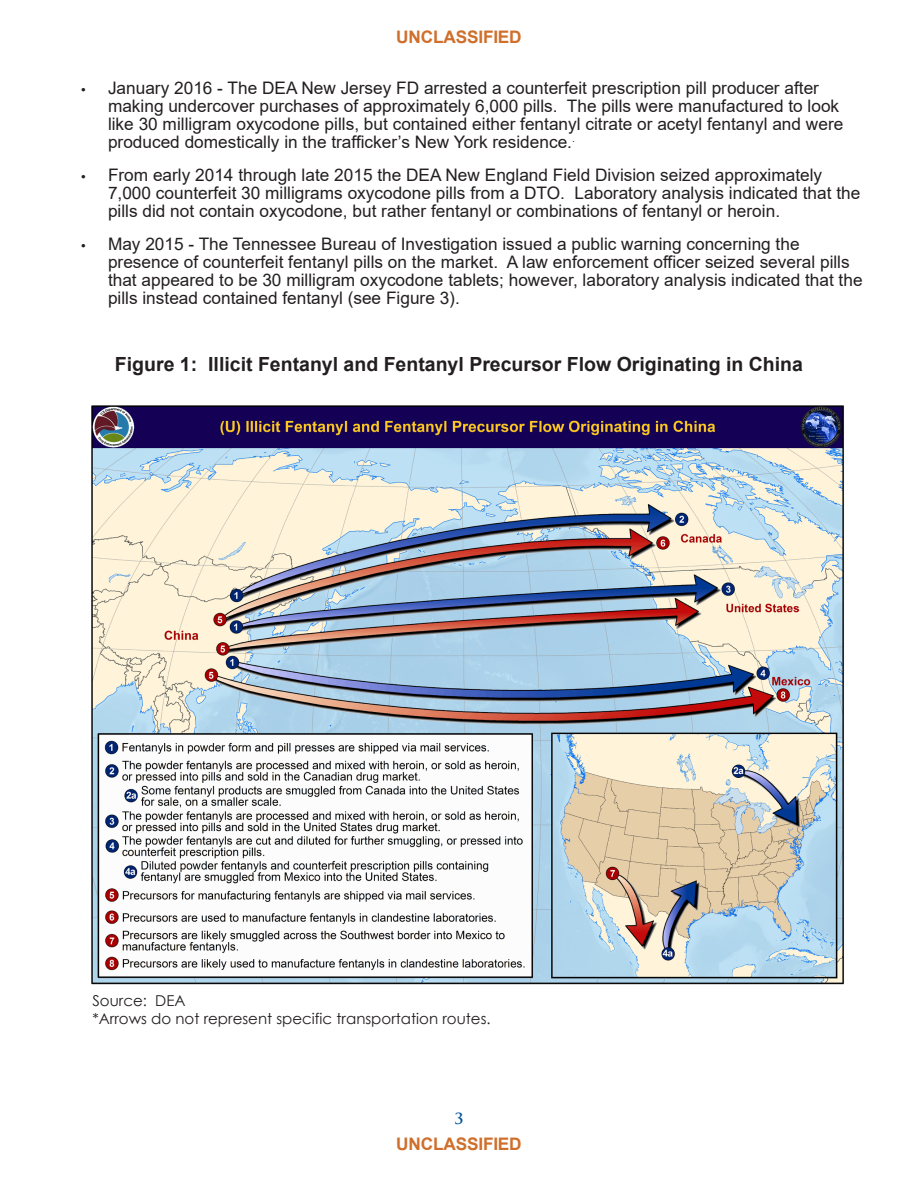
<style>
.page{position:relative;width:918px;height:1188px;background:#fff}
.page>*{position:absolute;margin:0;border:0;box-sizing:border-box;transform-origin:0 0}
.t1{font:700 19.5px "Arial";color:#231f20}
.t2{font:17.25px/18px "Arial";color:#231f20}
.t3{font:700 17.25px "Arial";letter-spacing:-.01em;color:#cf6f2b}
.t4{font:15px "Century Gothic";color:#231f20}
.t5{font:700 15px "Trajan Pro";color:#01549d}
.s1{font-family:"Myriad Pro";font-size:16.5px}
</style>
<div class="page">
<img style="left:91px;top:405px;width:753px;height:580px">
<p class="t3" style="left:396px;top:24px;width:127px">UNCLASSIFIED</p>
<p class="t2" style="left:108px;top:78px;width:737px;text-indent:-27px"><span class="s1">•</span> January 2016 - The DEA New Jersey FD arrested a counterfeit prescription pill producer after making undercover purchases of approximately 6,000 pills. The pills were manufactured to look like 30 milligram oxycodone pills, but contained either fentanyl citrate or acetyl fentanyl and were produced domestically in the trafficker’s New York residence.<sup>.</sup></p>
<p class="t2" style="left:108px;top:165px;width:754px;text-indent:-27px"><span class="s1">•</span> From early 2014 through late 2015 the DEA New England Field Division seized approximately<br>7,000 counterfeit 30 milligrams oxycodone pills from a DTO. Laboratory analysis indicated that the pills did not contain oxycodone, but rather fentanyl or combinations of fentanyl or heroin.</p>
<p class="t2" style="left:108px;top:234px;width:756px;text-indent:-27px"><span class="s1">•</span> May 2015 - The Tennessee Bureau of Investigation issued a public warning concerning the presence of counterfeit fentanyl pills on the market. A law enforcement officer seized several pills that appeared to be 30 milligram oxycodone tablets; however, laboratory analysis indicated that the pills instead contained fentanyl (see Figure 3).</p>
<p class="t1" style="left:115px;top:350px;width:690px">Figure 1: Illicit Fentanyl and Fentanyl Precursor Flow Originating in China</p>
<p class="t4" style="left:92px;top:990px;width:95px">Source: DEA</p>
<p class="t4" style="left:92px;top:1008px;width:400px">*Arrows do not represent specific transportation routes.</p>
<p class="t5" style="left:455px;top:1109px;width:10px">3</p>
<p class="t3" style="left:396px;top:1131px;width:127px">UNCLASSIFIED</p>
</div>
